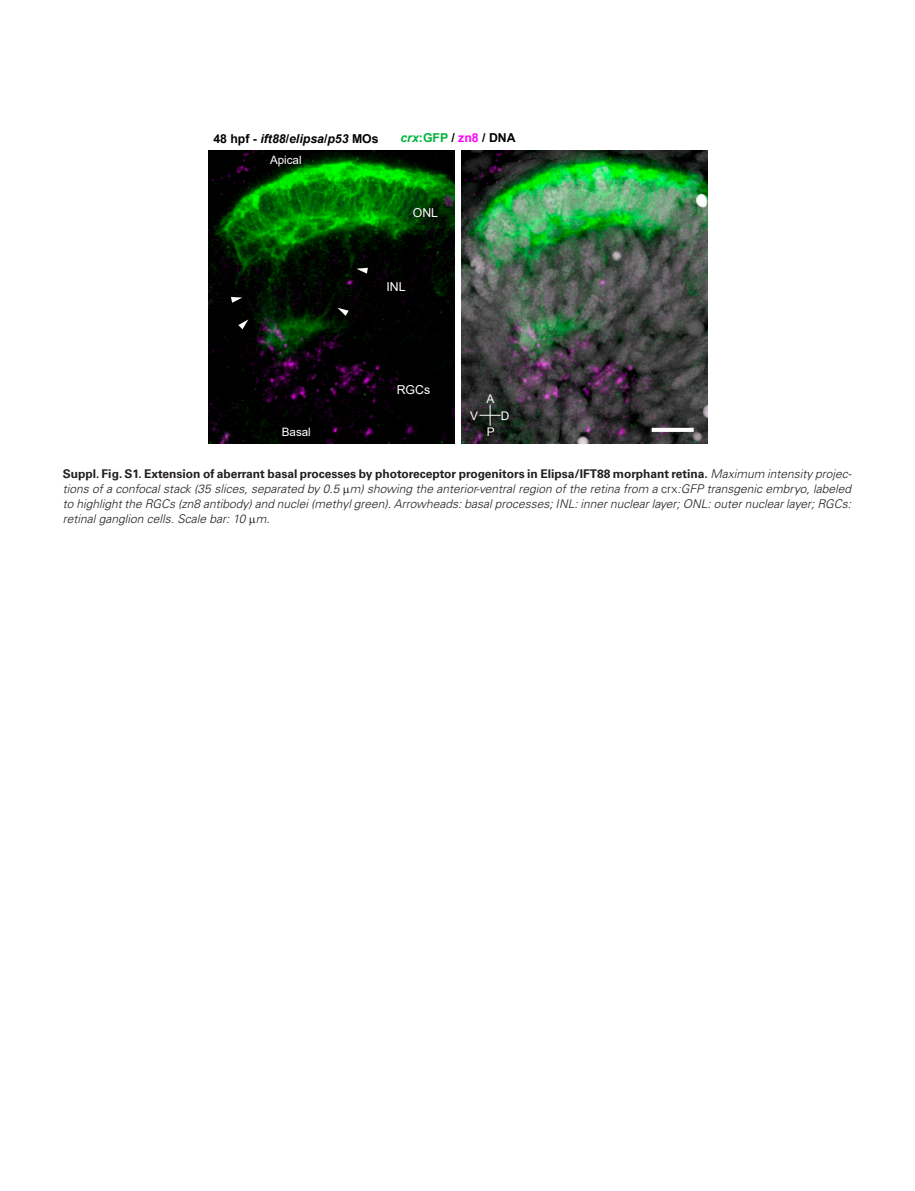
<style>
.page{position:relative;width:915px;height:1191px;background:#fff}
.page>*{position:absolute;margin:0;border:0;box-sizing:border-box;transform-origin:0 0}
.t1{font:italic 700 12.3px "Arial";color:#000}
.t2{font:700 12.3px "Arial";color:#000}
.t3{font:12.3px "Arial";color:#fff}
._0-PictureLegendText{font:italic 300 12px/15px "Univers LT Std";color:#231f20;text-align:justify}
.t4{font:11.85px "Arial";color:#fff}
.t5{font:11.55px "Arial";color:#fff}
.s1{font-style:normal}
.s2{font-style:italic;color:#00b63d}
.s3{color:#00b63d}
.s4{color:#f0f}
.s5{font-weight:700;font-style:normal}
</style>
<div class="page">
<img style="left:461px;top:151px;width:246px;height:293px">
<img style="left:208px;top:151px;width:246px;height:293px">
<svg style="left:651px;top:428px;width:42px;height:4px"></svg>
<svg style="left:337px;top:308px;width:11px;height:8px"></svg>
<svg style="left:356px;top:268px;width:12px;height:6px"></svg>
<svg style="left:238px;top:319px;width:10px;height:10px"></svg>
<svg style="left:231px;top:297px;width:11px;height:6px"></svg>
<svg style="left:479px;top:405px;width:21px;height:21px"></svg>
<p class="t1" style="left:213px;top:130px;width:167px"><span class="s1">48 hpf -</span> ift88<span class="s1">/</span>elipsa<span class="s1">/</span>p53 <span class="s1">MOs</span></p>
<p class="t2" style="left:400px;top:129px;width:117px"><span class="s2">crx</span><span class="s3">:GFP</span> / <span class="s4">zn8</span> / DNA</p>
<p class="t5" style="left:270px;top:152px;width:33px">Apical</p>
<p class="t5" style="left:282px;top:424px;width:31px">Basal</p>
<p class="t3" style="left:413px;top:204px;width:27px">ONL</p>
<p class="t3" style="left:386px;top:278px;width:21px">INL</p>
<p class="t3" style="left:396px;top:381px;width:35px">RGCs</p>
<p class="t4" style="left:486px;top:390px;width:9px">A</p>
<p class="t4" style="left:486px;top:424px;width:9px">P</p>
<p class="t4" style="left:470px;top:407px;width:9px">V</p>
<p class="t4" style="left:500px;top:407px;width:10px">D</p>
<p class="_0-PictureLegendText" style="left:63px;top:466px;width:790px"><span class="s5">Suppl. Fig. S1. Extension of aberrant basal processes by photoreceptor progenitors in Elipsa/IFT88 morphant retina.</span> Maximum intensity projec&shy;tions of a confocal stack (35 slices, separated by 0.5 m) showing the anterior-ventral region of the retina from a <span class="s1">crx</span>:GFP transgenic embryo, labeled to highlight the RGCs (zn8 antibody) and nuclei (methyl green). Arrowheads: basal processes; INL: inner nuclear layer; ONL: outer nuclear layer; RGCs: retinal ganglion cells. Scale bar: 10 m.</p>
</div>
